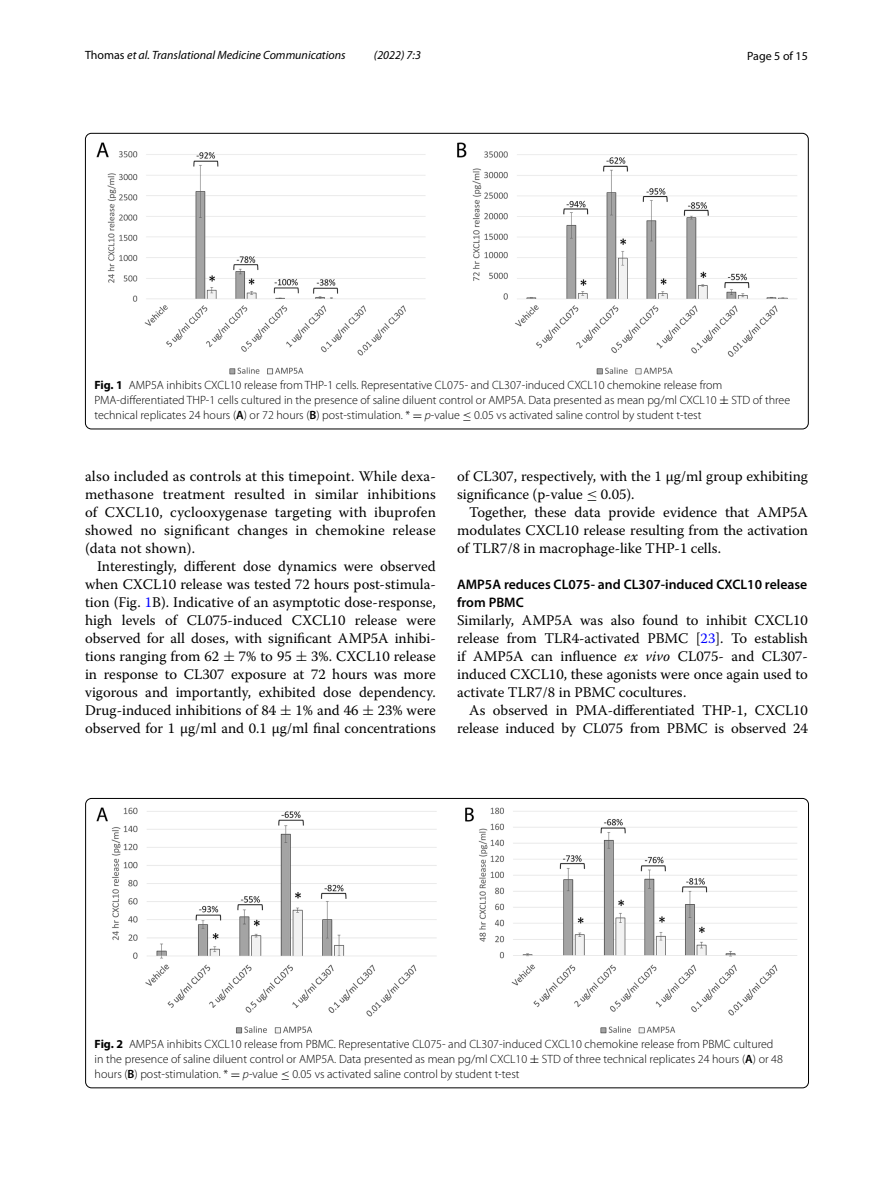
<style>
.page{position:relative;width:893px;height:1187px;background:#fff}
.page>*{position:absolute;margin:0;border:0;box-sizing:border-box;transform-origin:0 0}
.t1{font:14.7px/18px "Warnock Pro";color:#000;text-align:justify}
.t2{font:600 13.8px/18px "Myriad Pro";color:#000}
.t3{font:300 12px/15px "Myriad Pro";color:#000}
.t4{font:italic 12px "Myriad Pro";color:#000}
.t5{font:12px "Myriad Pro";color:#000}
.s1{font-style:normal}
.s2{font-weight:700}
.s3{font-family:"MTSY";font-weight:400}
.s4{font-weight:600}
.s5{font-style:italic}
.s6{color:#00f}
.s7{font-family:"MTSY"}
</style>
<div class="page">
<img style="left:97px;top:142px;width:700px;height:232px">
<img style="left:97px;top:807px;width:700px;height:226px">
<p class="t4" style="left:85px;top:48px;width:262px"><span class="s1">Thomas</span> et al. Translational Medicine Communications</p>
<p class="t4" style="left:374px;top:48px;width:48px">(2022) 7:3</p>
<p class="t5" style="left:747px;top:48px;width:62px">Page 5 of 15</p>
<p class="t3" style="left:94px;top:378px;width:697px"><span class="s2">Fig. 1</span> AMP5A inhibits CXCL10 release from THP-1 cells. Representative CL075- and CL307-induced CXCL10 chemokine release from<br>PMA-differentiated THP-1 cells cultured in the presence of saline diluent control or AMP5A. Data presented as mean pg/ml CXCL10 <span class="s3">±</span> STD of three technical replicates 24 hours (<span class="s4">A</span>) or 72 hours (<span class="s4">B</span>) post-stimulation. * <span class="s3">=</span> <span class="s5">p</span>-value <span class="s3">≤</span> 0.05 vs activated saline control by student t-test</p>
<p class="t1" style="left:85px;top:466px;width:352px">also included as controls at this timepoint. While dexa&shy;methasone treatment resulted in similar inhibitions of CXCL10, cyclooxygenase targeting with ibuprofen showed no significant changes in chemokine release (data not shown).</p>
<p class="t1" style="left:85px;top:556px;width:352px;text-indent:12px">Interestingly, different dose dynamics were observed when CXCL10 release was tested 72 hours post-stimula&shy;tion (Fig. <span class="s6">1</span>B). Indicative of an asymptotic dose-response, high levels of CL075-induced CXCL10 release were observed for all doses, with significant AMP5A inhibi&shy;tions ranging from 62 <span class="s7">±</span> 7% to 95 <span class="s7">±</span> 3%. CXCL10 release in response to CL307 exposure at 72 hours was more vigorous and importantly, exhibited dose dependency.<br>Drug-induced inhibitions of 84 <span class="s7">±</span> 1% and 46 <span class="s7">±</span> 23% were observed for 1 µg/ml and 0.1 µg/ml final concentrations</p>
<p class="t1" style="left:457px;top:466px;width:352px">of CL307, respectively, with the 1 µg/ml group exhibiting significance (p-value <span class="s7">≤</span> 0.05).</p>
<p class="t1" style="left:457px;top:502px;width:352px;text-indent:12px">Together, these data provide evidence that AMP5A modulates CXCL10 release resulting from the activation of TLR7/8 in macrophage-like THP-1 cells.</p>
<p class="t2" style="left:457px;top:574px;width:352px">AMP5A reduces CL075‑ and CL307‑induced CXCL10 release from PBMC</p>
<p class="t1" style="left:457px;top:610px;width:352px">Similarly, AMP5A was also found to inhibit CXCL10 release from TLR4-activated PBMC [<span class="s6">23</span>]. To establish if AMP5A can influence <span class="s5">ex vivo</span> CL075- and CL307- induced CXCL10, these agonists were once again used to activate TLR7/8 in PBMC cocultures.</p>
<p class="t1" style="left:457px;top:700px;width:352px;text-align:right">As observed in PMA-differentiated THP-1, CXCL10 release induced by CL075 from PBMC is observed 24</p>
<p class="t3" style="left:95px;top:1036px;width:690px"><span class="s2">Fig. 2</span> AMP5A inhibits CXCL10 release from PBMC. Representative CL075- and CL307-induced CXCL10 chemokine release from PBMC cultured in the presence of saline diluent control or AMP5A. Data presented as mean pg/ml CXCL10 <span class="s3">±</span> STD of three technical replicates 24 hours (<span class="s4">A</span>) or 48 hours (<span class="s4">B</span>) post-stimulation. * <span class="s3">=</span> <span class="s5">p</span>-value <span class="s3">≤</span> 0.05 vs activated saline control by student t-test</p>
</div>
